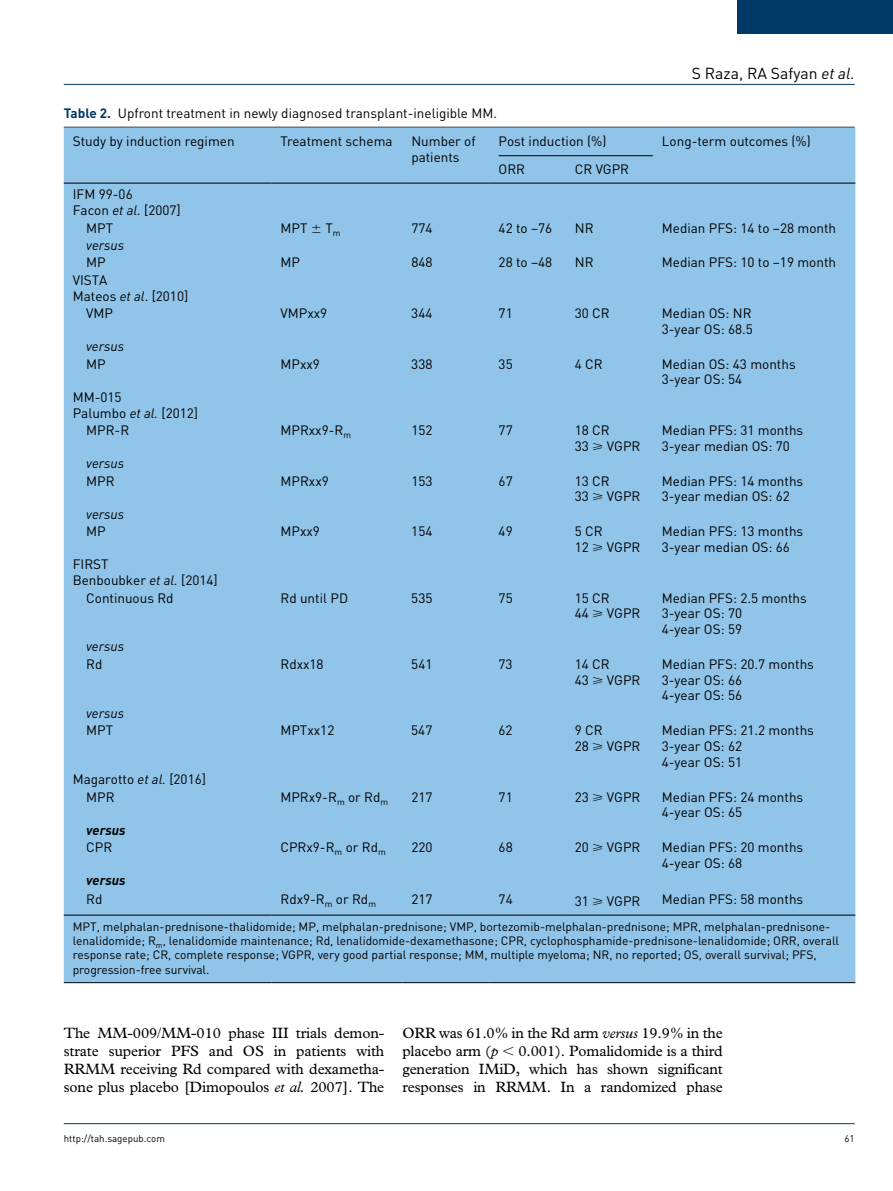
<style>
.page{position:relative;width:893px;height:1191px;background:#fff}
.page>*{position:absolute;margin:0;border:0;box-sizing:border-box;transform-origin:0 0}
.t1{font:15.75px "DIN";color:#000}
.t2{font:15px/18px "Plantin Std";letter-spacing:-.01em;color:#000;text-align:justify}
.t3{font:13.5px/15.8px "DIN";color:#000}
.t4{font:italic 13.5px "DIN";color:#000}
.t5{font:italic 700 13.5px "DIN";color:#000}
.t6{font:12px/14.2px "DIN";color:#000}
.t7{font:9.75px "DIN";color:#000}
.s1{font-style:italic}
.s2{font-weight:700;color:#003965}
</style>
<div class="page">
<hr style="left:64px;top:84px;width:791px;height:1px;background:#003965">
<hr style="left:64px;top:1123px;width:791px;height:1px;background:#003965">
<div style="left:738px;top:0;width:155px;height:34px;background:#003965"></div>
<hr style="left:64px;top:127px;width:791px;height:1px;background:#000">
<div style="left:64px;top:128px;width:791px;height:854px;background:#90c4e9"></div>
<hr style="left:490px;top:183px;width:76px;height:1px;background:#000">
<hr style="left:566px;top:183px;width:87px;height:1px;background:#000">
<hr style="left:653px;top:183px;width:202px;height:1px;background:#000">
<hr style="left:64px;top:183px;width:207px;height:1px;background:#000">
<hr style="left:272px;top:183px;width:130px;height:1px;background:#000">
<hr style="left:402px;top:183px;width:88px;height:1px;background:#000">
<hr style="left:64px;top:914px;width:207px;height:1px;background:#000">
<hr style="left:272px;top:914px;width:130px;height:1px;background:#000">
<hr style="left:402px;top:914px;width:88px;height:1px;background:#000">
<hr style="left:490px;top:914px;width:76px;height:1px;background:#000">
<hr style="left:566px;top:914px;width:87px;height:1px;background:#000">
<hr style="left:653px;top:914px;width:202px;height:1px;background:#000">
<hr style="left:64px;top:982px;width:207px;height:1px;background:#000">
<hr style="left:272px;top:982px;width:130px;height:1px;background:#000">
<hr style="left:402px;top:982px;width:88px;height:1px;background:#000">
<hr style="left:490px;top:982px;width:76px;height:1px;background:#000">
<hr style="left:566px;top:982px;width:87px;height:1px;background:#000">
<hr style="left:653px;top:982px;width:202px;height:1px;background:#000">
<hr style="left:499px;top:155px;width:154px;height:1px;background:#000">
<svg style="left:312px;top:224px;width:8px;height:8px"></svg>
<p class="t1" style="left:692px;top:63px;width:164px">S Raza, RA Safyan <span class="s1">et al.</span></p>
<p class="t3" style="left:73px;top:98px;width:426px;line-height:28.5px;text-indent:-9px"><span class="s2">Table 2.</span> Upfront treatment in newly diagnosed transplant-ineligible MM.<br>Study by induction regimen</p>
<p class="t3" style="left:281px;top:133px;width:114px">Treatment schema</p>
<p class="t3" style="left:411px;top:133px;width:66px">Number of patients</p>
<p class="t3" style="left:499px;top:133px;width:109px">Post induction (%)</p>
<p class="t3" style="left:662px;top:133px;width:151px">Long-term outcomes (%)</p>
<p class="t3" style="left:499px;top:161px;width:28px">ORR</p>
<p class="t3" style="left:575px;top:161px;width:56px">CR VGPR</p>
<p class="t3" style="left:73px;top:186px;width:110px">IFM 99-06<br>Facon <span class="s1">et al.</span> [2007]</p>
<p class="t3" style="left:86px;top:220px;width:28px">MPT</p>
<p class="t3" style="left:280px;top:220px;width:28px">MPT</p>
<p class="t3" style="left:325px;top:220px;width:17px">T<sub>m</sub></p>
<p class="t3" style="left:411px;top:220px;width:23px">774</p>
<p class="t3" style="left:499px;top:220px;width:55px">42 to −76</p>
<p class="t3" style="left:575px;top:220px;width:20px">NR</p>
<p class="t3" style="left:662px;top:220px;width:176px">Median PFS: 14 to –28 month</p>
<p class="t4" style="left:86px;top:237px;width:39px">versus</p>
<p class="t3" style="left:86px;top:254px;width:21px">MP</p>
<p class="t3" style="left:280px;top:254px;width:21px">MP</p>
<p class="t3" style="left:411px;top:254px;width:23px">848</p>
<p class="t3" style="left:499px;top:254px;width:55px">28 to −48</p>
<p class="t3" style="left:575px;top:254px;width:20px">NR</p>
<p class="t3" style="left:662px;top:254px;width:176px">Median PFS: 10 to –19 month</p>
<p class="t3" style="left:73px;top:272px;width:117px">VISTA<br>Mateos <span class="s1">et al</span>. [2010]</p>
<p class="t3" style="left:86px;top:305px;width:28px">VMP</p>
<p class="t3" style="left:280px;top:305px;width:48px">VMPxx9</p>
<p class="t3" style="left:411px;top:305px;width:23px">344</p>
<p class="t3" style="left:499px;top:305px;width:16px">71</p>
<p class="t3" style="left:575px;top:305px;width:36px">30 CR</p>
<p class="t3" style="left:662px;top:305px;width:93px">Median OS: NR<br>3-year OS: 68.5</p>
<p class="t4" style="left:86px;top:338px;width:39px">versus</p>
<p class="t3" style="left:86px;top:356px;width:21px">MP</p>
<p class="t3" style="left:280px;top:356px;width:41px">MPxx9</p>
<p class="t3" style="left:411px;top:356px;width:23px">338</p>
<p class="t3" style="left:499px;top:356px;width:16px">35</p>
<p class="t3" style="left:575px;top:356px;width:29px">4 CR</p>
<p class="t3" style="left:662px;top:356px;width:135px">Median OS: 43 months<br>3-year OS: 54</p>
<p class="t3" style="left:73px;top:389px;width:127px">MM-015<br>Palumbo <span class="s1">et al.</span> [2012]</p>
<p class="t3" style="left:86px;top:422px;width:44px">MPR-R</p>
<p class="t3" style="left:280px;top:422px;width:72px">MPRxx9-R<sub>m</sub></p>
<p class="t3" style="left:411px;top:422px;width:23px">152</p>
<p class="t3" style="left:499px;top:422px;width:16px">77</p>
<p class="t3" style="left:575px;top:422px;width:67px">18 CR<br>33 ⩾ VGPR</p>
<p class="t3" style="left:662px;top:422px;width:143px">Median PFS: 31 months<br>3-year median OS: 70</p>
<p class="t4" style="left:86px;top:455px;width:39px">versus</p>
<p class="t3" style="left:86px;top:472px;width:30px">MPR</p>
<p class="t3" style="left:280px;top:472px;width:50px">MPRxx9</p>
<p class="t3" style="left:411px;top:472px;width:23px">153</p>
<p class="t3" style="left:499px;top:472px;width:16px">67</p>
<p class="t3" style="left:575px;top:472px;width:67px">13 CR<br>33 ⩾ VGPR</p>
<p class="t3" style="left:662px;top:472px;width:143px">Median PFS: 14 months<br>3-year median OS: 62</p>
<p class="t4" style="left:86px;top:505px;width:39px">versus</p>
<p class="t3" style="left:86px;top:523px;width:21px">MP</p>
<p class="t3" style="left:280px;top:523px;width:41px">MPxx9</p>
<p class="t3" style="left:411px;top:523px;width:23px">154</p>
<p class="t3" style="left:499px;top:523px;width:16px">49</p>
<p class="t3" style="left:575px;top:523px;width:67px">5 CR<br>12 ⩾ VGPR</p>
<p class="t3" style="left:662px;top:523px;width:143px">Median PFS: 13 months<br>3-year median OS: 66</p>
<p class="t3" style="left:73px;top:556px;width:147px">FIRST<br>Benboubker <span class="s1">et al.</span> [2014]</p>
<p class="t3" style="left:86px;top:589px;width:89px">Continuous Rd</p>
<p class="t3" style="left:280px;top:589px;width:69px">Rd until PD</p>
<p class="t3" style="left:411px;top:589px;width:23px">535</p>
<p class="t3" style="left:499px;top:589px;width:16px">75</p>
<p class="t3" style="left:575px;top:589px;width:67px">15 CR<br>44 ⩾ VGPR</p>
<p class="t3" style="left:662px;top:589px;width:147px">Median PFS: 2.5 months<br>3-year OS: 70<br>4-year OS: 59</p>
<p class="t4" style="left:86px;top:638px;width:39px">versus</p>
<p class="t3" style="left:86px;top:656px;width:18px">Rd</p>
<p class="t3" style="left:280px;top:656px;width:45px">Rdxx18</p>
<p class="t3" style="left:411px;top:656px;width:23px">541</p>
<p class="t3" style="left:499px;top:656px;width:16px">73</p>
<p class="t3" style="left:575px;top:656px;width:67px">14 CR<br>43 ⩾ VGPR</p>
<p class="t3" style="left:662px;top:656px;width:154px">Median PFS: 20.7 months<br>3-year OS: 66<br>4-year OS: 56</p>
<p class="t4" style="left:86px;top:704px;width:39px">versus</p>
<p class="t3" style="left:86px;top:722px;width:28px">MPT</p>
<p class="t3" style="left:280px;top:722px;width:55px">MPTxx12</p>
<p class="t3" style="left:411px;top:722px;width:23px">547</p>
<p class="t3" style="left:499px;top:722px;width:16px">62</p>
<p class="t3" style="left:575px;top:722px;width:67px">9 CR<br>28 ⩾ VGPR</p>
<p class="t3" style="left:662px;top:722px;width:154px">Median PFS: 21.2 months<br>3-year OS: 62<br>4-year OS: 51</p>
<p class="t3" style="left:86px;top:770px;width:121px;line-height:17.4px;text-indent:-14px">Magarotto <span class="s1">et al.</span> [2016]<br>MPR</p>
<p class="t3" style="left:280px;top:788px;width:109px">MPRx9-R<sub>m</sub> or Rd<sub>m</sub></p>
<p class="t3" style="left:411px;top:788px;width:23px">217</p>
<p class="t3" style="left:499px;top:788px;width:16px">71</p>
<p class="t3" style="left:575px;top:788px;width:67px">23 ⩾ VGPR</p>
<p class="t3" style="left:662px;top:788px;width:143px">Median PFS: 24 months<br>4-year OS: 65</p>
<p class="t5" style="left:86px;top:821px;width:41px">versus</p>
<p class="t3" style="left:86px;top:839px;width:27px">CPR</p>
<p class="t3" style="left:280px;top:839px;width:107px">CPRx9-R<sub>m</sub> or Rd<sub>m</sub></p>
<p class="t3" style="left:411px;top:839px;width:23px">220</p>
<p class="t3" style="left:499px;top:839px;width:16px">68</p>
<p class="t3" style="left:575px;top:839px;width:67px">20 ⩾ VGPR</p>
<p class="t3" style="left:662px;top:839px;width:143px">Median PFS: 20 months<br>4-year OS: 68</p>
<p class="t5" style="left:86px;top:871px;width:41px">versus</p>
<p class="t3" style="left:86px;top:891px;width:18px">Rd</p>
<p class="t3" style="left:280px;top:891px;width:97px">Rdx9-R<sub>m</sub> or Rd<sub>m</sub></p>
<p class="t3" style="left:411px;top:891px;width:23px">217</p>
<p class="t3" style="left:499px;top:891px;width:16px">74</p>
<p class="t3" style="left:575px;top:893px;width:67px">31 ⩾ VGPR</p>
<p class="t3" style="left:662px;top:891px;width:143px">Median PFS: 58 months</p>
<p class="t6" style="left:73px;top:919px;width:768px">MPT, melphalan-prednisone-thalidomide; MP, melphalan-prednisone; VMP, bortezomib-melphalan-prednisone; MPR, melphalan-prednisone&shy;lenalidomide; R<sub>m</sub>, lenalidomide maintenance; Rd, lenalidomide-dexamethasone; CPR, cyclophosphamide-prednisone-lenalidomide; ORR, overall response rate; CR, complete response; VGPR, very good partial response; MM, multiple myeloma; NR, no reported; OS, overall survival; PFS, progression-free survival.</p>
<p class="t2" style="left:64px;top:1024px;width:322px">The MM-009/MM-010 phase III trials demon&shy;strate superior PFS and OS in patients with RRMM receiving Rd compared with dexametha&shy;sone plus placebo [Dimopoulos <span class="s1">et al.</span> 2007]. The</p>
<p class="t2" style="left:402px;top:1024px;width:322px">ORR was 61.0% in the Rd arm <span class="s1">versus</span> 19.9% in the placebo arm (<span class="s1">p</span></p>
<p class="t2" style="left:402px;top:1042px;width:322px;text-indent:116px">0.001). Pomalidomide is a third generation IMiD, which has shown significant responses in RRMM. In a randomized phase</p>
<p class="t7" style="left:64px;top:1132px;width:103px">http://tah.sagepub.com</p>
<p class="t7" style="left:844px;top:1132px;width:12px">61</p>
</div>
